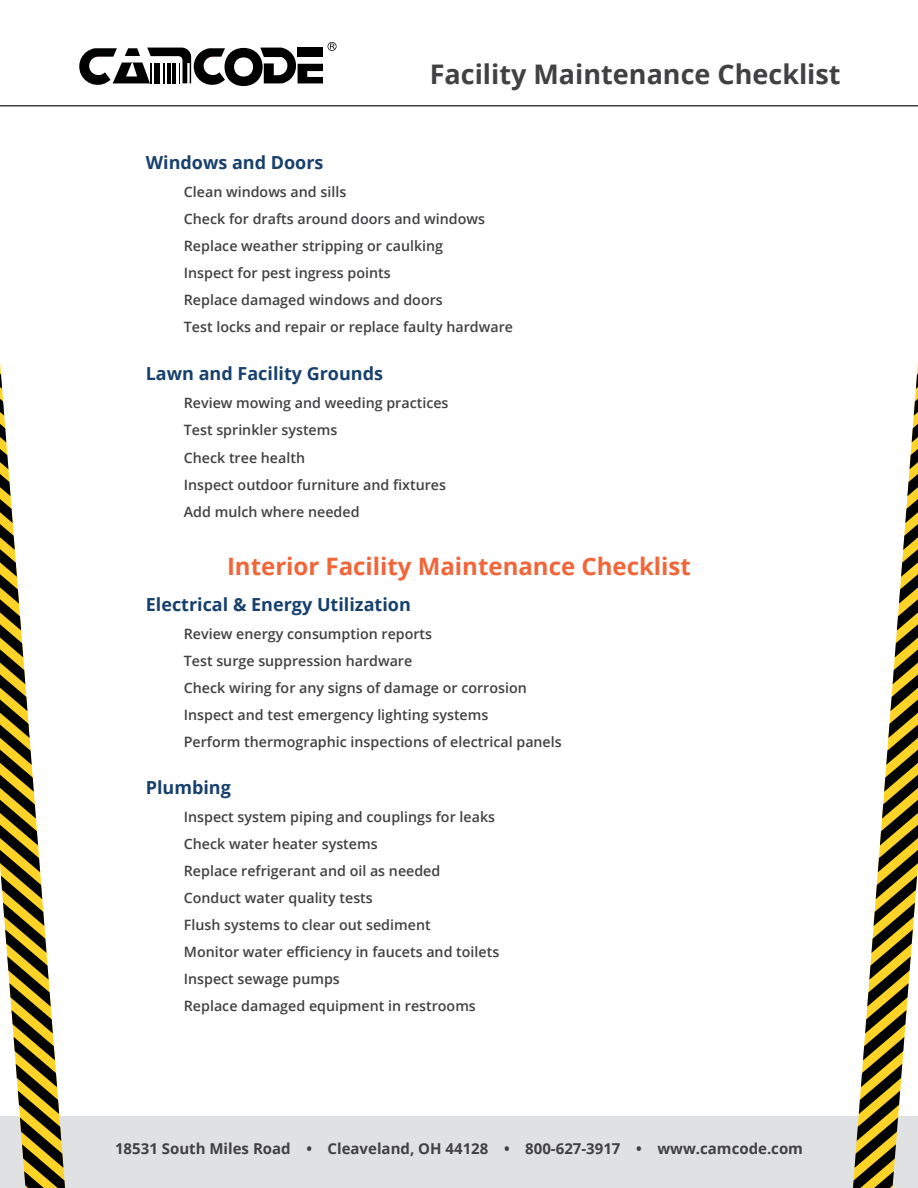
<style>
.page{position:relative;width:918px;height:1188px;background:#fff}
.page>*{position:absolute;margin:0;border:0;box-sizing:border-box;transform-origin:0 0}
.t1{font:700 27px "Open Sans";color:#414042}
.t2{font:700 24px "Open Sans";color:#f26539}
.t3{font:700 18px "Open Sans";color:#17406c}
.t4{font:700 15px "Open Sans";color:#414042}
.t5{font:600 14.25px/27px "Open Sans";color:#414042}
</style>
<div class="page">
<div style="left:0;top:1117px;width:918px;height:71px;background:#e0e1e2"></div>
<svg style="left:0;top:449px;width:65px;height:739px"></svg>
<svg style="left:0;top:424px;width:6px;height:18px"></svg>
<svg style="left:0;top:399px;width:4px;height:17px"></svg>
<svg style="left:0;top:374px;width:2px;height:15px"></svg>
<svg style="left:853px;top:449px;width:65px;height:739px"></svg>
<svg style="left:912px;top:424px;width:6px;height:18px"></svg>
<svg style="left:914px;top:399px;width:4px;height:17px"></svg>
<svg style="left:916px;top:374px;width:2px;height:15px"></svg>
<svg style="left:79px;top:42px;width:258px;height:44px"></svg>
<hr style="left:0;top:105px;width:918px;height:2px;background:#414042">
<h1 class="t1" style="left:430px;top:56px;width:412px">Facility Maintenance Checklist</h1>
<p class="t3" style="left:146px;top:150px;width:179px">Windows and Doors</p>
<p class="t5" style="left:184px;top:178px;width:331px">Clean windows and sills<br>Check for drafts around doors and windows Replace weather stripping or caulking<br>Inspect for pest ingress points<br>Replace damaged windows and doors<br>Test locks and repair or replace faulty hardware</p>
<p class="t3" style="left:146px;top:361px;width:239px">Lawn and Facility Grounds</p>
<p class="t5" style="left:184px;top:390px;width:266px">Review mowing and weeding practices<br>Test sprinkler systems<br>Check tree health<br>Inspect outdoor furniture and fixtures<br>Add mulch where needed</p>
<h2 class="t2" style="left:227px;top:549px;width:465px">Interior Facility Maintenance Checklist</h2>
<p class="t3" style="left:146px;top:592px;width:267px">Electrical &amp; Energy Utilization</p>
<p class="t5" style="left:184px;top:620px;width:379px">Review energy consumption reports<br>Test surge suppression hardware<br>Check wiring for any signs of damage or corrosion Inspect and test emergency lighting systems<br>Perform thermographic inspections of electrical panels</p>
<p class="t3" style="left:146px;top:775px;width:87px">Plumbing</p>
<p class="t5" style="left:184px;top:803px;width:317px">Inspect system piping and couplings for leaks Check water heater systems<br>Replace refrigerant and oil as needed Conduct water quality tests<br>Flush systems to clear out sediment<br>Monitor water efficiency in faucets and toilets Inspect sewage pumps<br>Replace damaged equipment in restrooms</p>
<p class="t4" style="left:115px;top:1138px;width:689px">18531 South Miles Road • Cleaveland, OH 44128 • 800-627-3917 • www.camcode.com</p>
</div>
